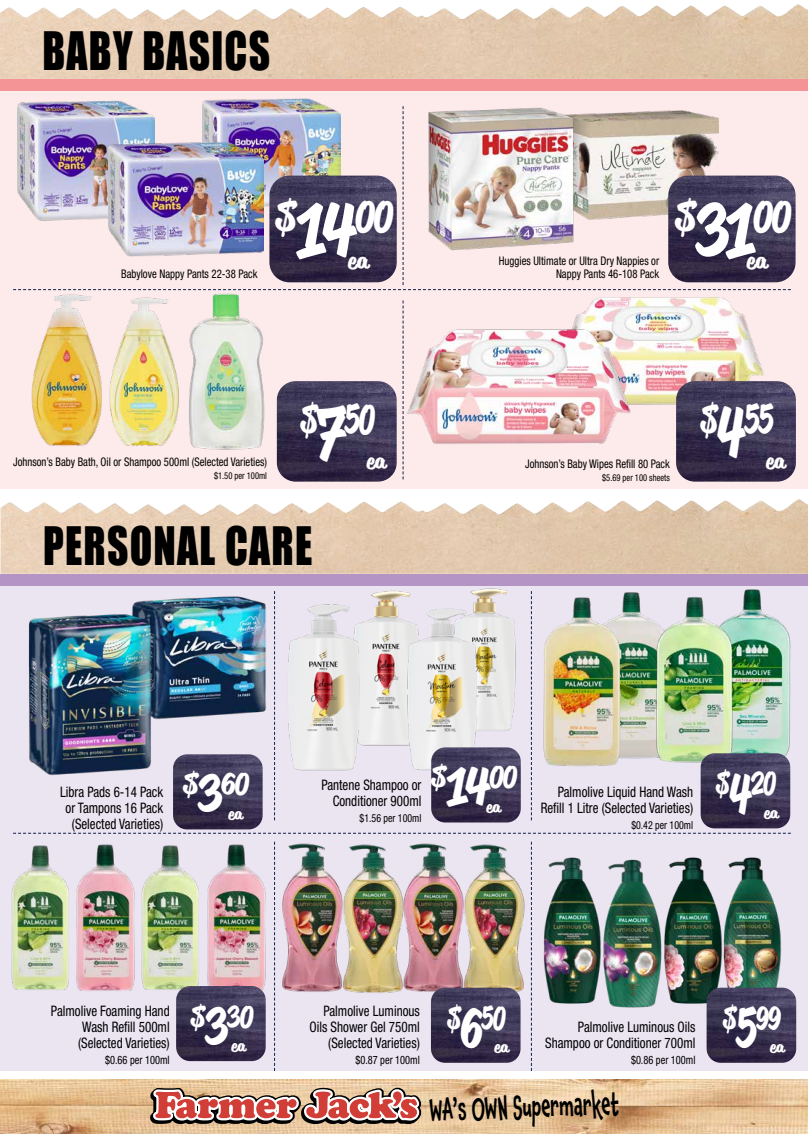
<style>
.page{position:relative;width:808px;height:1134px;background:#fff}
.page>*{position:absolute;margin:0;border:0;box-sizing:border-box;transform-origin:0 0}
.t1{font:48.7px "Impact";letter-spacing:.03em;color:#000;scale:.85 1}
.t2{font:700 43.1px "Reklame Script";color:#fff;scale:.78 1}
.t3{font:700 40.6px "Reklame Script";color:#fff;scale:.68 1}
.t4{font:700 32.2px "Reklame Script";color:#fff;scale:.68 1}
.t5{font:700 30.3px "Reklame Script";color:#fff;scale:.81 1}
.t6{font:700 30.3px "Reklame Script";color:#fff;scale:.77 1}
.t7{font:500 28.8px "Chaloops";color:#000;scale:.65 1}
.t8{font:700 21.1px "Reklame Script";color:#fff}
.t9{font:700 19.9px "Reklame Script";color:#fff}
.t10{font:700 14.9px "Reklame Script";color:#fff}
.t11{font:condensed 14.5px/15.8px "Helvetica Neue LT Std";color:#000;text-align:right;scale:.9 1}
.t12{font:condensed 11.9px/13px "Helvetica Neue LT Std";color:#000;text-align:right;scale:.9 1}
.t13{font:condensed 11.5px "Helvetica Neue LT Std";color:#000;scale:.9 1}
.t14{font:condensed 11.1px "Helvetica Neue LT Std";color:#000;scale:.9 1}
.t15{font:condensed 9.4px "Helvetica Neue LT Std";color:#000;scale:.9 1}
.s1{font-size:74px}
.s2{font-size:69.6px}
.s3{font-size:52px}
.s4{font-size:55.3px}
</style>
<div class="page">
<div style="left:0;top:586px;width:808px;height:485px;background:#ebe5f2"></div>
<div style="left:0;top:90px;width:808px;height:399px;background:#fdeaea"></div>
<div style="left:0;top:574px;width:808px;height:12px;background:#b494c5"></div>
<img style="left:0;top:500px;width:808px;height:74px">
<img style="left:0;top:1079px;width:808px;height:55px">
<svg style="left:149px;top:1087px;width:273px;height:38px"></svg>
<svg style="left:531px;top:995px;width:1px;height:76px"></svg>
<svg style="left:531px;top:591px;width:1px;height:229px"></svg>
<svg style="left:274px;top:994px;width:1px;height:77px"></svg>
<svg style="left:274px;top:591px;width:1px;height:229px"></svg>
<svg style="left:403px;top:300px;width:1px;height:179px"></svg>
<svg style="left:13px;top:833px;width:778px;height:1px"></svg>
<svg style="left:13px;top:106px;width:778px;height:184px"></svg>
<div style="left:0;top:79px;width:808px;height:12px;background:#f59496"></div>
<img style="left:0;top:5px;width:808px;height:74px">
<img style="left:578px;top:106px;width:140px;height:136px">
<img style="left:424px;top:106px;width:154px;height:149px">
<img style="left:668px;top:176px;width:127px;height:106px">
<img style="left:185px;top:290px;width:86px;height:160px">
<img style="left:113px;top:294px;width:74px;height:155px">
<img style="left:31px;top:294px;width:82px;height:152px">
<img style="left:277px;top:381px;width:120px;height:101px">
<img style="left:550px;top:286px;width:218px;height:119px">
<img style="left:402px;top:322px;width:234px;height:136px">
<img style="left:676px;top:381px;width:120px;height:101px">
<img style="left:17px;top:100px;width:138px;height:129px">
<img style="left:202px;top:98px;width:139px;height:124px">
<img style="left:109px;top:121px;width:155px;height:155px">
<img style="left:269px;top:176px;width:128px;height:106px">
<img style="left:173px;top:754px;width:90px;height:75px">
<img style="left:366px;top:590px;width:45px;height:156px">
<img style="left:132px;top:596px;width:134px;height:122px">
<img style="left:28px;top:610px;width:146px;height:168px">
<img style="left:470px;top:588px;width:61px;height:146px">
<img style="left:288px;top:604px;width:78px;height:167px">
<img style="left:394px;top:604px;width:91px;height:167px">
<img style="left:431px;top:747px;width:90px;height:75px">
<img style="left:738px;top:589px;width:53px;height:164px">
<img style="left:624px;top:592px;width:28px;height:167px">
<img style="left:652px;top:597px;width:86px;height:169px">
<img style="left:543px;top:595px;width:81px;height:172px">
<img style="left:701px;top:753px;width:89px;height:75px">
<img style="left:274px;top:841px;width:60px;height:153px">
<img style="left:418px;top:843px;width:38px;height:149px">
<img style="left:334px;top:844px;width:84px;height:149px">
<img style="left:456px;top:841px;width:76px;height:154px">
<img style="left:431px;top:988px;width:89px;height:75px">
<img style="left:543px;top:857px;width:53px;height:147px">
<img style="left:672px;top:857px;width:37px;height:159px">
<img style="left:596px;top:859px;width:76px;height:149px">
<img style="left:709px;top:857px;width:76px;height:131px">
<img style="left:707px;top:988px;width:89px;height:75px">
<img style="left:11px;top:845px;width:58px;height:145px">
<img style="left:145px;top:845px;width:54px;height:145px">
<img style="left:76px;top:844px;width:69px;height:147px">
<img style="left:207px;top:842px;width:68px;height:151px">
<img style="left:176px;top:986px;width:90px;height:75px">
<h1 class="t1" style="left:43px;top:13px;width:269px">BABY BASICS</h1>
<p class="t12" style="left:121px;top:267px;width:153px">Babylove Nappy Pants 22-38 Pack</p>
<h2 class="t2" style="left:274px;top:186px;width:154px">$<span class="s1">14</span>00</h2>
<h3 class="t8" style="left:348px;top:245px;width:22px">ea</h3>
<p class="t12" style="left:13px;top:455px;width:283px">Johnson’s Baby Bath, Oil or Shampoo 500ml (Selected Varieties)</p>
<p class="t15" style="left:214px;top:470px;width:60px">$1.50 per 100ml</p>
<h3 class="t3" style="left:299px;top:391px;width:112px">$<span class="s2">7</span>50</h3>
<h3 class="t9" style="left:367px;top:447px;width:20px">ea</h3>
<h1 class="t1" style="left:43px;top:508px;width:318px">PERSONAL CARE</h1>
<p class="t12" style="left:499px;top:254px;width:180px">Huggies Ultimate or Ultra Dry Nappies or<br>Nappy Pants 46-108 Pack</p>
<h2 class="t2" style="left:674px;top:186px;width:152px">$<span class="s1">31</span>00</h2>
<h3 class="t8" style="left:747px;top:245px;width:22px">ea</h3>
<p class="t12" style="left:525px;top:457px;width:162px">Johnson’s Baby Wipes Refill 80 Pack</p>
<p class="t15" style="left:602px;top:472px;width:77px">$5.69 per 100 sheets</p>
<h3 class="t3" style="left:699px;top:391px;width:110px">$<span class="s2">4</span>55</h3>
<h3 class="t9" style="left:766px;top:447px;width:20px">ea</h3>
<h3 class="t5" style="left:182px;top:762px;width:84px">$<span class="s3">3</span>60</h3>
<p class="t10" style="left:228px;top:803px;width:16px">ea</p>
<p class="t11" style="left:60px;top:784px;width:116px">Libra Pads 6-14 Pack or Tampons 16 Pack (Selected Varieties)</p>
<p class="t11" style="left:321px;top:777px;width:113px">Pantene Shampoo or<br>Conditioner 900ml</p>
<p class="t14" style="left:360px;top:811px;width:70px">$1.56 per 100ml</p>
<h3 class="t5" style="left:430px;top:755px;width:109px">$<span class="s3">14</span>00</h3>
<p class="t10" style="left:487px;top:796px;width:16px">ea</p>
<p class="t11" style="left:541px;top:784px;width:171px">Palmolive Liquid Hand Wash<br>Refill 1 Litre (Selected Varieties)</p>
<p class="t14" style="left:631px;top:818px;width:70px">$0.42 per 100ml</p>
<h3 class="t4" style="left:715px;top:760px;width:91px">$<span class="s4">4</span>20</h3>
<p class="t10" style="left:764px;top:802px;width:16px">ea</p>
<p class="t11" style="left:78px;top:1003px;width:103px;text-align:justify;text-indent:-27px">Palmolive Foaming Hand Wash Refill 500ml (Selected Varieties)</p>
<p class="t13" style="left:105px;top:1053px;width:73px">$0.66 per 100ml</p>
<h3 class="t6" style="left:190px;top:995px;width:84px">$<span class="s3">3</span>30</h3>
<p class="t10" style="left:231px;top:1035px;width:16px">ea</p>
<p class="t11" style="left:309px;top:1003px;width:124px">Palmolive Luminous<br>Oils Shower Gel 750ml (Selected Varieties)</p>
<p class="t13" style="left:355px;top:1053px;width:73px">$0.87 per 100ml</p>
<h3 class="t4" style="left:446px;top:995px;width:88px">$<span class="s4">6</span>50</h3>
<p class="t10" style="left:494px;top:1037px;width:16px">ea</p>
<p class="t11" style="left:545px;top:1019px;width:169px">Palmolive Luminous Oils<br>Shampoo or Conditioner 700ml</p>
<p class="t13" style="left:631px;top:1053px;width:73px">$0.86 per 100ml</p>
<h3 class="t4" style="left:722px;top:995px;width:88px">$<span class="s4">5</span>99</h3>
<p class="t10" style="left:770px;top:1037px;width:16px">ea</p>
<h3 class="t7" style="left:429px;top:1088px;width:293px;rotate:-2deg">WA’s OWN Supermarket</h3>
</div>
